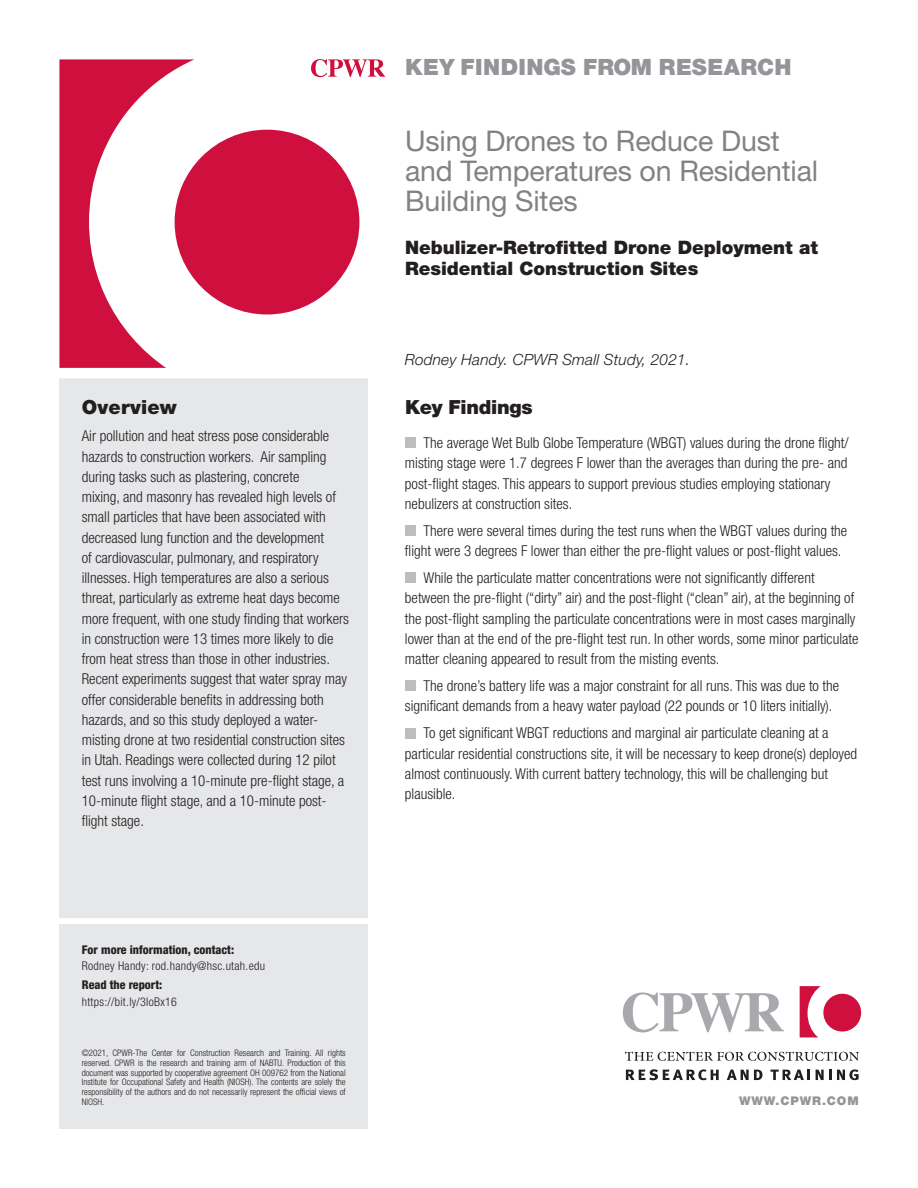
<style>
.page{position:relative;width:918px;height:1188px;background:#fff}
.page>*{position:absolute;margin:0;border:0;box-sizing:border-box;transform-origin:0 0}
._1__Description_Titl{font:28.5px/30px "Helvetica Neue LT Std";letter-spacing:-.005em;color:#808285}
.t1{font:900 22.5px "Helvetica Neue LT Std";letter-spacing:.025em;color:#939598}
._6__Key_Findings_Hea{font:900 19.5px "Helvetica Neue LT Std";letter-spacing:-.015em;color:#231f20}
._4__Overview_Heading{font:900 19.5px "Helvetica Neue LT Std";letter-spacing:.01em;color:#231f20}
._2__Title_of_Researc{font:900 18.6px/21px "Helvetica Neue LT Std";color:#231f20}
._3__Author_s_line{font:italic 300 15.45px "Helvetica Neue LT Std";letter-spacing:.01em;color:#231f20}
._7__Key_Findings_Bod{font:300 condensed 15px/20.2px "Helvetica Neue LT Std";color:#231f20}
._5__Overview_Body{font:300 condensed 15px/20.2px "Helvetica Neue LT Std";color:#231f20}
._9__Information_text{font:300 condensed 12px "Helvetica Neue LT Std";letter-spacing:.025em;color:#231f20}
._8__More_info_See_fu{font:800 condensed 12px "Helvetica Neue LT Std";color:#231f20}
._9__Information_text-2{font:800 condensed 12px "Helvetica Neue LT Std";color:#231f20}
.t2{font:900 12px "Helvetica Neue LT Std";letter-spacing:.075em;color:#939598}
._10__Copyright_text{font:300 condensed 9px/9.8px "Helvetica Neue LT Std";color:#231f20;text-align:justify}
</style>
<div class="page">
<svg style="left:59px;top:59px;width:135px;height:309px"></svg>
<div style="left:175px;top:130px;width:184px;height:184px;background:#cf0f3d;border-radius:50%"></div>
<div style="left:59px;top:373px;width:309px;height:756px;background:#e6e7e9"></div>
<div style="left:47px;top:918px;width:324px;height:6px;background:#fff"></div>
<div style="left:47px;top:368px;width:324px;height:10px;background:#fff"></div>
<svg style="left:311px;top:59px;width:74px;height:18px"></svg>
<svg style="left:625px;top:1052px;width:234px;height:9px"></svg>
<svg style="left:626px;top:1069px;width:93px;height:11px"></svg>
<svg style="left:727px;top:1070px;width:35px;height:10px"></svg>
<svg style="left:770px;top:1070px;width:40px;height:10px"></svg>
<svg style="left:816px;top:1069px;width:43px;height:11px"></svg>
<svg style="left:623px;top:992px;width:161px;height:40px"></svg>
<svg style="left:800px;top:986px;width:61px;height:51px"></svg>
<div style="left:405px;top:438px;width:10px;height:10px;background:#bcbdc0"></div>
<div style="left:405px;top:526px;width:10px;height:10px;background:#bcbdc0"></div>
<div style="left:405px;top:573px;width:10px;height:10px;background:#bcbdc0"></div>
<div style="left:405px;top:681px;width:10px;height:10px;background:#bcbdc0"></div>
<div style="left:405px;top:728px;width:10px;height:10px;background:#bcbdc0"></div>
<p class="_4__Overview_Heading" style="left:82px;top:396px;width:97px">Overview</p>
<p class="_5__Overview_Body" style="left:82px;top:426px;width:269px">Air pollution and heat stress pose considerable hazards to construction workers. Air sampling during tasks such as plastering, concrete<br>mixing, and masonry has revealed high levels of small particles that have been associated with decreased lung function and the development<br>of cardiovascular, pulmonary, and respiratory illnesses. High temperatures are also a serious threat, particularly as extreme heat days become more frequent, with one study finding that workers in construction were 13 times more likely to die from heat stress than those in other industries.<br>Recent experiments suggest that water spray may offer considerable benefits in addressing both hazards, and so this study deployed a water&shy;misting drone at two residential construction sites in Utah. Readings were collected during 12 pilot test runs involving a 10-minute pre-flight stage, a 10-minute flight stage, and a 10-minute post&shy;flight stage.</p>
<p class="_8__More_info_See_fu" style="left:82px;top:942px;width:154px">For more information, contact:</p>
<p class="_9__Information_text" style="left:82px;top:959px;width:185px">Rodney Handy: rod.handy@hsc.utah.edu</p>
<p class="_9__Information_text-2" style="left:82px;top:977px;width:82px">Read the report:</p>
<p class="_9__Information_text" style="left:82px;top:994px;width:97px">https://bit.ly/3IoBx16</p>
<p class="_10__Copyright_text" style="left:82px;top:1048px;width:265px">©2021, CPWR-The Center for Construction Research and Training. All rights reserved. CPWR is the research and training arm of NABTU. Production of this document was supported by cooperative agreement OH 009762 from the National Institute for Occupational Safety and Health (NIOSH). The contents are solely the responsibility of the authors and do not necessarily represent the official views of NIOSH.</p>
<h2 class="t1" style="left:405px;top:54px;width:388px">KEY FINDINGS FROM RESEARCH</h2>
<p class="_1__Description_Titl" style="left:405px;top:125px;width:415px">Using Drones to Reduce Dust and Temperatures on Residential<br>Building Sites</p>
<p class="_2__Title_of_Researc" style="left:405px;top:237px;width:414px">Nebulizer-Retrofitted Drone Deployment at<br>Residential Construction Sites</p>
<p class="_3__Author_s_line" style="left:405px;top:351px;width:287px">Rodney Handy. CPWR Small Study, 2021.</p>
<p class="_6__Key_Findings_Hea" style="left:405px;top:396px;width:129px">Key Findings</p>
<p class="_7__Key_Findings_Bod" style="left:405px;top:432px;width:445px;text-indent:19px">The average Wet Bulb Globe Temperature (WBGT) values during the drone flight/ misting stage were 1.7 degrees F lower than the averages than during the pre- and post-flight stages. This appears to support previous studies employing stationary nebulizers at construction sites.</p>
<p class="_7__Key_Findings_Bod" style="left:405px;top:520px;width:444px;text-indent:19px">There were several times during the test runs when the WBGT values during the flight were 3 degrees F lower than either the pre-flight values or post-flight values.</p>
<p class="_7__Key_Findings_Bod" style="left:405px;top:567px;width:455px;text-indent:19px">While the particulate matter concentrations were not significantly different between the pre-flight (“dirty” air) and the post-flight (“clean” air), at the beginning of the post-flight sampling the particulate concentrations were in most cases marginally lower than at the end of the pre-flight test run. In other words, some minor particulate matter cleaning appeared to result from the misting events.</p>
<p class="_7__Key_Findings_Bod" style="left:405px;top:675px;width:436px;text-indent:19px">The drone’s battery life was a major constraint for all runs. This was due to the significant demands from a heavy water payload (22 pounds or 10 liters initially).</p>
<p class="_7__Key_Findings_Bod" style="left:405px;top:723px;width:454px;text-indent:19px">To get significant WBGT reductions and marginal air particulate cleaning at a particular residential constructions site, it will be necessary to keep drone(s) deployed almost continuously. With current battery technology, this will be challenging but plausible.</p>
<p class="t2" style="left:739px;top:1094px;width:121px">WWW.CPWR.COM</p>
</div>
